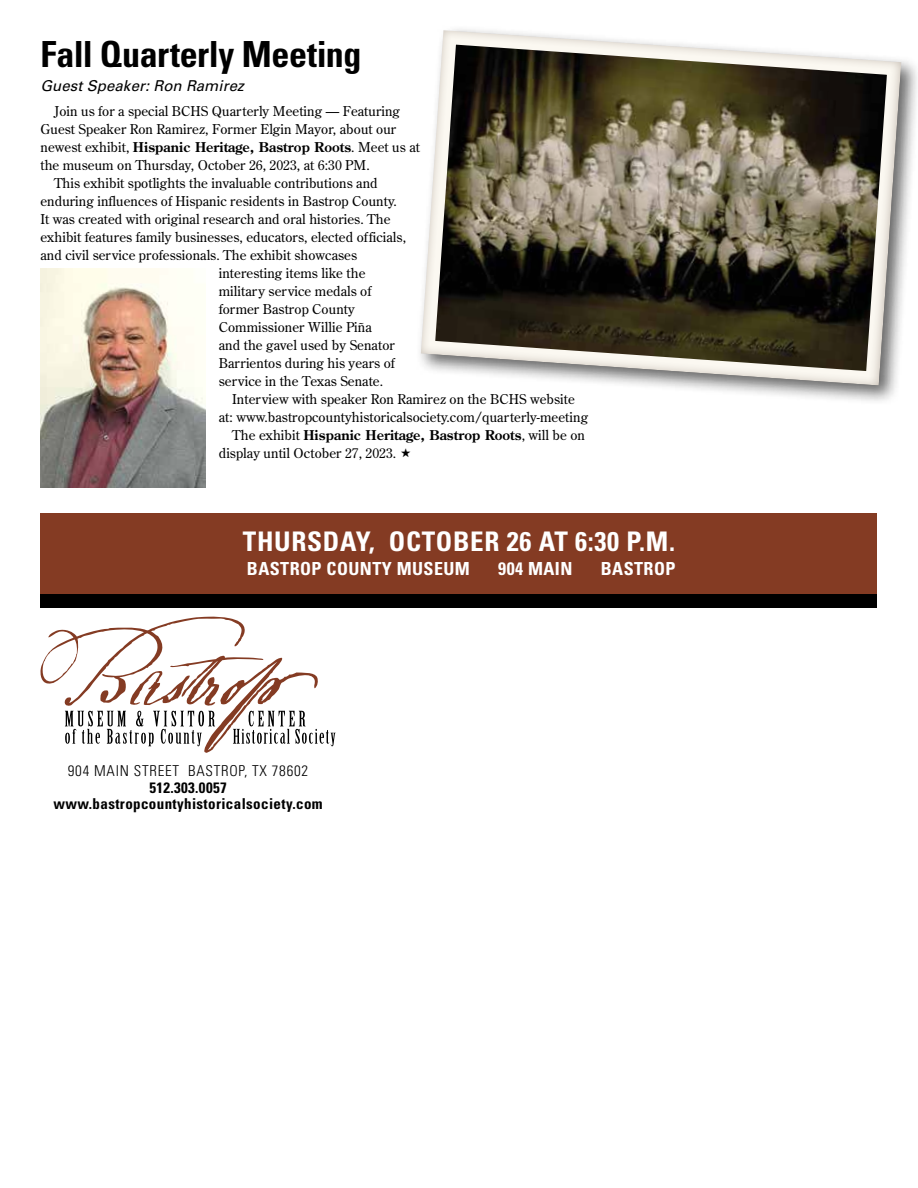
<style>
.page{position:relative;width:918px;height:1188px;background:#fff}
.page>*{position:absolute;margin:0;border:0;box-sizing:border-box;transform-origin:0 0}
.t1{font:700 condensed 36px "Univers LT Std";letter-spacing:-.01em;color:#000}
.t2{font:700 condensed 27px "Univers LT Std";letter-spacing:.025em;color:#fff}
.t3{font:700 condensed 18px "Univers LT Std";letter-spacing:.025em;color:#fff}
.t4{font:700 condensed 15px/16.5px "Univers LT Std";letter-spacing:.025em;color:#000;text-align:center}
.t5{font:300 condensed 15px "Univers LT Std";letter-spacing:.05em;color:#000}
.t6{font:italic 15px "Univers LT Std";letter-spacing:.005em;color:#000}
.t7{font:13.5px "Century Old Style Std";letter-spacing:.005em;color:#000}
.t8{font:700 13.5px "Century Old Style Std";letter-spacing:.005em;color:#000}
.s1{font-weight:400}
</style>
<div class="page">
<svg style="left:40px;top:617px;width:296px;height:136px"></svg>
<div style="left:40px;top:594px;width:838px;height:14px;background:#000"></div>
<div style="left:40px;top:513px;width:838px;height:81px;background:#843b23"></div>
<img style="left:40px;top:269px;width:165px;height:218px">
<div style="left:415px;top:24px;width:503px;height:382px;background:#000;opacity:.6"></div>
<svg style="left:419px;top:29px;width:482px;height:357px;background:#756f61"></svg>
<h1 class="t1" style="left:40px;top:32px;width:322px">Fall Quarterly Meeting</h1>
<p class="t6" style="left:40px;top:77px;width:205px">Guest Speaker: Ron Ramirez</p>
<p class="t7" style="left:54px;top:102px;width:348px">Join us for a special BCHS Quarterly Meeting — Featuring</p>
<p class="t7" style="left:40px;top:120px;width:357px">Guest Speaker Ron Ramirez, Former Elgin Mayor, about our</p>
<p class="t8" style="left:40px;top:138px;width:381px"><span class="s1">newest exhibit,</span> Hispanic Heritage, Bastrop Roots<span class="s1">. Meet us at</span></p>
<p class="t7" style="left:40px;top:156px;width:331px">the museum on Thursday, October 26, 2023, at 6:30 PM.</p>
<p class="t7" style="left:54px;top:174px;width:325px">This exhibit spotlights the invaluable contributions and</p>
<p class="t7" style="left:40px;top:192px;width:358px">enduring influences of Hispanic residents in Bastrop County.</p>
<p class="t7" style="left:40px;top:210px;width:351px">It was created with original research and oral histories. The</p>
<p class="t7" style="left:40px;top:228px;width:367px">exhibit features family businesses, educators, elected officials,</p>
<p class="t7" style="left:40px;top:246px;width:318px">and civil service professionals. The exhibit showcases</p>
<p class="t7" style="left:219px;top:264px;width:148px">interesting items like the</p>
<p class="t7" style="left:219px;top:282px;width:154px">military service medals of</p>
<p class="t7" style="left:219px;top:300px;width:138px">former Bastrop County</p>
<p class="t7" style="left:219px;top:318px;width:155px">Commissioner Willie Piña</p>
<p class="t7" style="left:219px;top:336px;width:178px">and the gavel used by Senator</p>
<p class="t7" style="left:219px;top:354px;width:177px">Barrientos during his years of</p>
<p class="t7" style="left:219px;top:372px;width:166px">service in the Texas Senate.</p>
<p class="t7" style="left:232px;top:390px;width:344px">Interview with speaker Ron Ramirez on the BCHS website</p>
<p class="t7" style="left:219px;top:408px;width:371px">at: www.bastropcountyhistoricalsociety.com/quarterly-meeting</p>
<p class="t8" style="left:232px;top:426px;width:354px"><span class="s1">The exhibit</span> Hispanic Heritage, Bastrop Roots<span class="s1">, will be on</span></p>
<p class="t7" style="left:219px;top:444px;width:179px">display until October 27, 2023.</p>
<h2 class="t2" style="left:243px;top:525px;width:434px">THURSDAY, OCTOBER 26 AT 6:30 P.M.</h2>
<h3 class="t3" style="left:247px;top:558px;width:225px">BASTROP COUNTY MUSEUM</h3>
<h3 class="t3" style="left:498px;top:558px;width:76px">904 MAIN</h3>
<h3 class="t3" style="left:601px;top:558px;width:76px">BASTROP</h3>
<p class="t5" style="left:68px;top:762px;width:242px">904 MAIN STREET BASTROP, TX 78602</p>
<p class="t4" style="left:53px;top:779px;width:271px">512.303.0057 www.bastropcountyhistoricalsociety.com</p>
</div>
